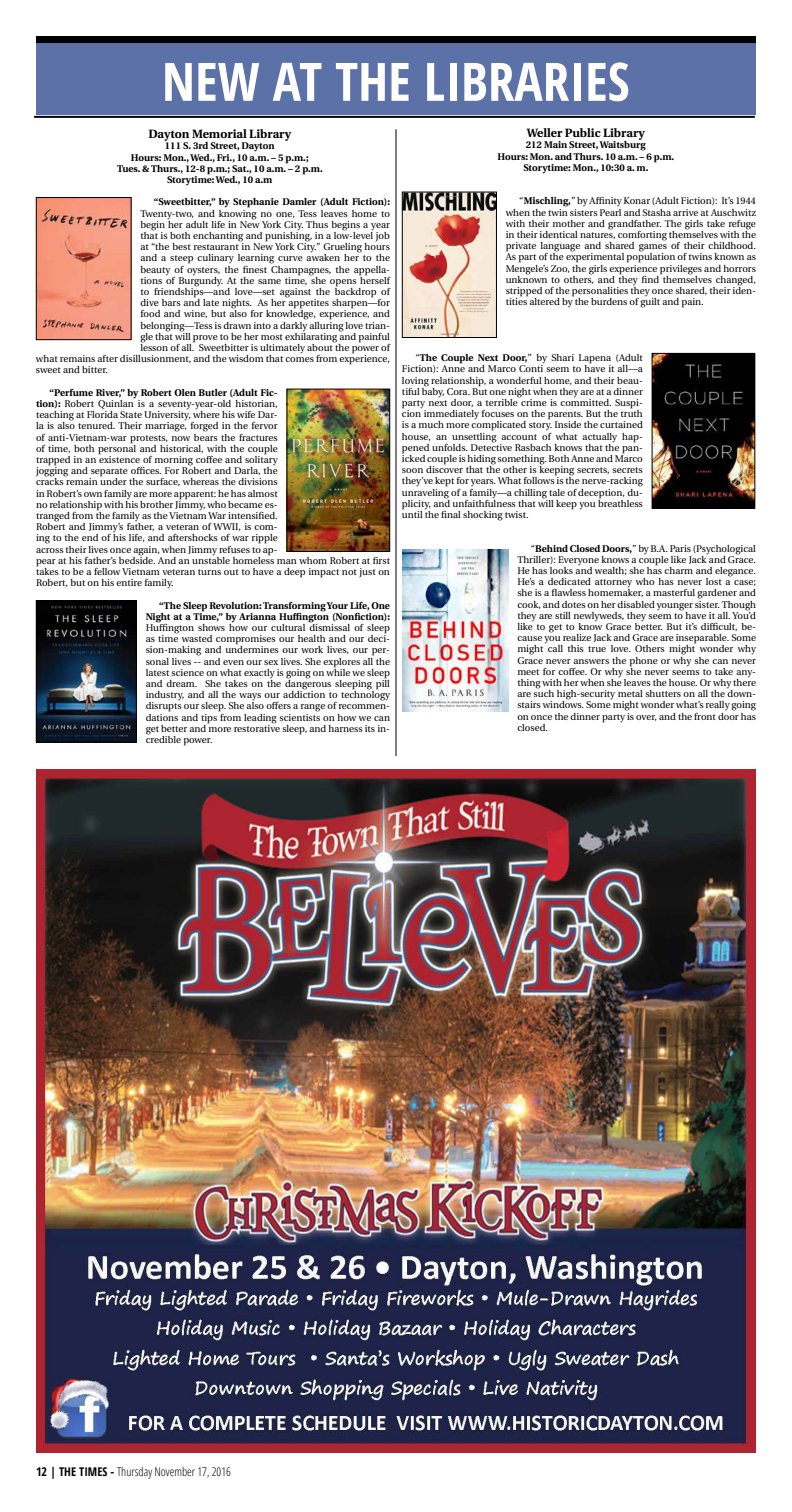
<style>
.page{position:relative;width:792px;height:1512px;background:#fff}
.page>*{position:absolute;margin:0;border:0;box-sizing:border-box;transform-origin:0 0}
.t1{font:700 condensed 53px "Open Sans";color:#fff}
.t2{font:700 12px "Heuristica";color:#000}
.t3{font:300 condensed 12px "Open Sans";color:#000}
.t4{font:9.7px/11.2px "Heuristica";color:#000;text-align:justify}
.t5{font:700 9.7px/11.2px "Heuristica";color:#000;text-align:center}
.s1{font-weight:700}
</style>
<div class="page">
<div style="left:36px;top:36px;width:720px;height:8px;background:#000"></div>
<hr style="left:34px;top:116px;width:721px;height:2px;background:#000">
<div style="left:36px;top:43px;width:720px;height:72px;background:#5b71a7"></div>
<img style="left:36px;top:769px;width:720px;height:684px">
<img style="left:38px;top:199px;width:91px;height:139px">
<div style="left:36px;top:197px;width:95px;height:143px;border:1px solid #000"></div>
<img style="left:289px;top:391px;width:99px;height:159px">
<div style="left:287px;top:389px;width:103px;height:163px;border:1px solid #000"></div>
<img style="left:38px;top:602px;width:97px;height:138px">
<div style="left:36px;top:600px;width:101px;height:142px;border:1px solid #000"></div>
<img style="left:404px;top:194px;width:91px;height:142px">
<div style="left:402px;top:192px;width:95px;height:146px;border:1px solid #000"></div>
<img style="left:402px;top:550px;width:106px;height:161px">
<img style="left:654px;top:355px;width:99px;height:152px">
<div style="left:652px;top:353px;width:103px;height:156px;border:1px solid #000"></div>
<hr style="left:396px;top:129px;width:1px;height:627px;background:#000">
<h1 class="t1" style="left:162px;top:45px;width:469px">NEW AT THE LIBRARIES</h1>
<p class="t2" style="left:149px;top:125px;width:144px">Dayton Memorial Library</p>
<p class="t5" style="left:117px;top:140px;width:207px">111 S. 3rd Street, Dayton<br>Hours: Mon., Wed., Fri., 10 a.m. – 5 p.m.;<br>Tues. &amp; Thurs., 12-8 p.m.; Sat., 10 a.m. – 2 p.m.<br>Storytime: Wed., 10 a.m</p>
<p class="t5" style="left:154px;top:196px;width:238px">“Sweetbitter,” by Stephanie Damler (Adult Fiction):</p>
<p class="t4" style="left:140px;top:208px;width:251px">Twenty-two, and knowing no one, Tess leaves home to</p>
<p class="t4" style="left:140px;top:219px;width:251px">begin her adult life in New York City. Thus begins a year</p>
<p class="t4" style="left:140px;top:230px;width:251px">that is both enchanting and punishing, in a low-level job</p>
<p class="t4" style="left:140px;top:241px;width:251px">at “the best restaurant in New York City.” Grueling hours</p>
<p class="t4" style="left:140px;top:253px;width:251px">and a steep culinary learning curve awaken her to the</p>
<p class="t4" style="left:140px;top:264px;width:251px">beauty of oysters, the finest Champagnes, the appella-</p>
<p class="t4" style="left:140px;top:275px;width:251px">tions of Burgundy. At the same time, she opens herself</p>
<p class="t4" style="left:140px;top:286px;width:251px">to friendships—and love—set against the backdrop of</p>
<p class="t4" style="left:140px;top:297px;width:251px">dive bars and late nights. As her appetites sharpen—for</p>
<p class="t4" style="left:140px;top:309px;width:251px">food and wine, but also for knowledge, experience, and</p>
<p class="t4" style="left:140px;top:320px;width:251px">belonging—Tess is drawn into a darkly alluring love trian-</p>
<p class="t4" style="left:140px;top:331px;width:251px">gle that will prove to be her most exhilarating and painful</p>
<p class="t4" style="left:140px;top:342px;width:251px">lesson of all. Sweetbitter is ultimately about the power of</p>
<p class="t4" style="left:36px;top:353px;width:356px">what remains after disillusionment, and the wisdom that comes from experience,</p>
<p class="t4" style="left:36px;top:365px;width:74px">sweet and bitter.</p>
<p class="t4" style="left:36px;top:387px;width:356px;text-align:left;text-indent:13px"><span class="s1">“Perfume River,” by Robert Olen Butler (Adult Fic-<br>tion):</span> Robert Quinlan is a seventy-year-old historian,<br>teaching at Florida State University, where his wife Dar-<br>la is also tenured. Their marriage, forged in the fervor<br>of anti-Vietnam-war protests, now bears the fractures<br>of time, both personal and historical, with the couple<br>trapped in an existence of morning coffee and solitary<br>jogging and separate offices. For Robert and Darla, the<br>cracks remain under the surface, whereas the divisions<br>in Robert’s own family are more apparent: he has almost<br>no relationship with his brother Jimmy, who became es-<br>tranged from the family as the Vietnam War intensified.<br>Robert and Jimmy’s father, a veteran of WWII, is com-<br>ing to the end of his life, and aftershocks of war ripple<br>across their lives once again, when Jimmy refuses to ap-<br>pear at his father’s bedside. And an unstable homeless man whom Robert at first takes to be a fellow Vietnam veteran turns out to have a deep impact not just on Robert, but on his entire family.</p>
<p class="t5" style="left:146px;top:599px;width:246px;text-align:right">“The Sleep Revolution: Transforming Your Life, One<br>Night at a Time,” by Arianna Huffington (Nonfiction):</p>
<p class="t4" style="left:146px;top:622px;width:246px">Huffington shows how our cultural dismissal of sleep as time wasted compromises our health and our deci&shy;sion-making and undermines our work lives, our per&shy;sonal lives -- and even our sex lives. She explores all the latest science on what exactly is going on while we sleep and dream. She takes on the dangerous sleeping pill industry, and all the ways our addiction to technology disrupts our sleep. She also offers a range of recommen&shy;dations and tips from leading scientists on how we can get better and more restorative sleep, and harness its in&shy;credible power.</p>
<p class="t2" style="left:527px;top:123px;width:120px">Weller Public Library</p>
<p class="t5" style="left:498px;top:139px;width:178px">212 Main Street, Waitsburg<br>Hours: Mon. and Thurs. 10 a.m. – 6 p.m.<br>Storytime: Mon., 10:30 a. m.</p>
<p class="t4" style="left:506px;top:196px;width:252px;text-indent:14px">“<span class="s1">Mischling,</span>” by Affinity Konar (Adult Fiction): It’s 1944 when the twin sisters Pearl and Stasha arrive at Auschwitz with their mother and grandfather. The girls take refuge in their identical natures, comforting themselves with the private language and shared games of their childhood.<br>As part of the experimental population of twins known as Mengele’s Zoo, the girls experience privileges and horrors unknown to others, and they find themselves changed, stripped of the personalities they once shared, their iden&shy;tities altered by the burdens of guilt and pain.</p>
<p class="t4" style="left:402px;top:352px;width:242px;text-indent:14px">“<span class="s1">The Couple Next Door,</span>” by Shari Lapena (Adult Fiction): Anne and Marco Conti seem to have it all—a loving relationship, a wonderful home, and their beau&shy;tiful baby, Cora. But one night when they are at a dinner party next door, a terrible crime is committed. Suspi&shy;cion immediately focuses on the parents. But the truth is a much more complicated story. Inside the curtained house, an unsettling account of what actually hap&shy;pened unfolds. Detective Rasbach knows that the pan&shy;icked couple is hiding something. Both Anne and Marco soon discover that the other is keeping secrets, secrets they’ve kept for years. What follows is the nerve-racking unraveling of a family—a chilling tale of deception, du&shy;plicity, and unfaithfulness that will keep you breathless until the final shocking twist.</p>
<p class="t4" style="left:517px;top:543px;width:240px;text-indent:14px">“<span class="s1">Behind Closed Doors,</span>” by B.A. Paris (Psychological Thriller): Everyone knows a couple like Jack and Grace.<br>He has looks and wealth; she has charm and elegance.<br>He’s a dedicated attorney who has never lost a case; she is a flawless homemaker, a masterful gardener and cook, and dotes on her disabled younger sister. Though they are still newlyweds, they seem to have it all. You’d like to get to know Grace better. But it’s difficult, be&shy;cause you realize Jack and Grace are inseparable. Some might call this true love. Others might wonder why Grace never answers the phone or why she can never meet for coffee. Or why she never seems to take any&shy;thing with her when she leaves the house. Or why there are such high-security metal shutters on all the down&shy;stairs windows. Some might wonder what’s really going on once the dinner party is over, and the front door has closed.</p>
<p class="t3" style="left:36px;top:1464px;width:197px"><span class="s1">12 | THE TIMES -</span> Thursday November 17, 2016</p>
</div>
